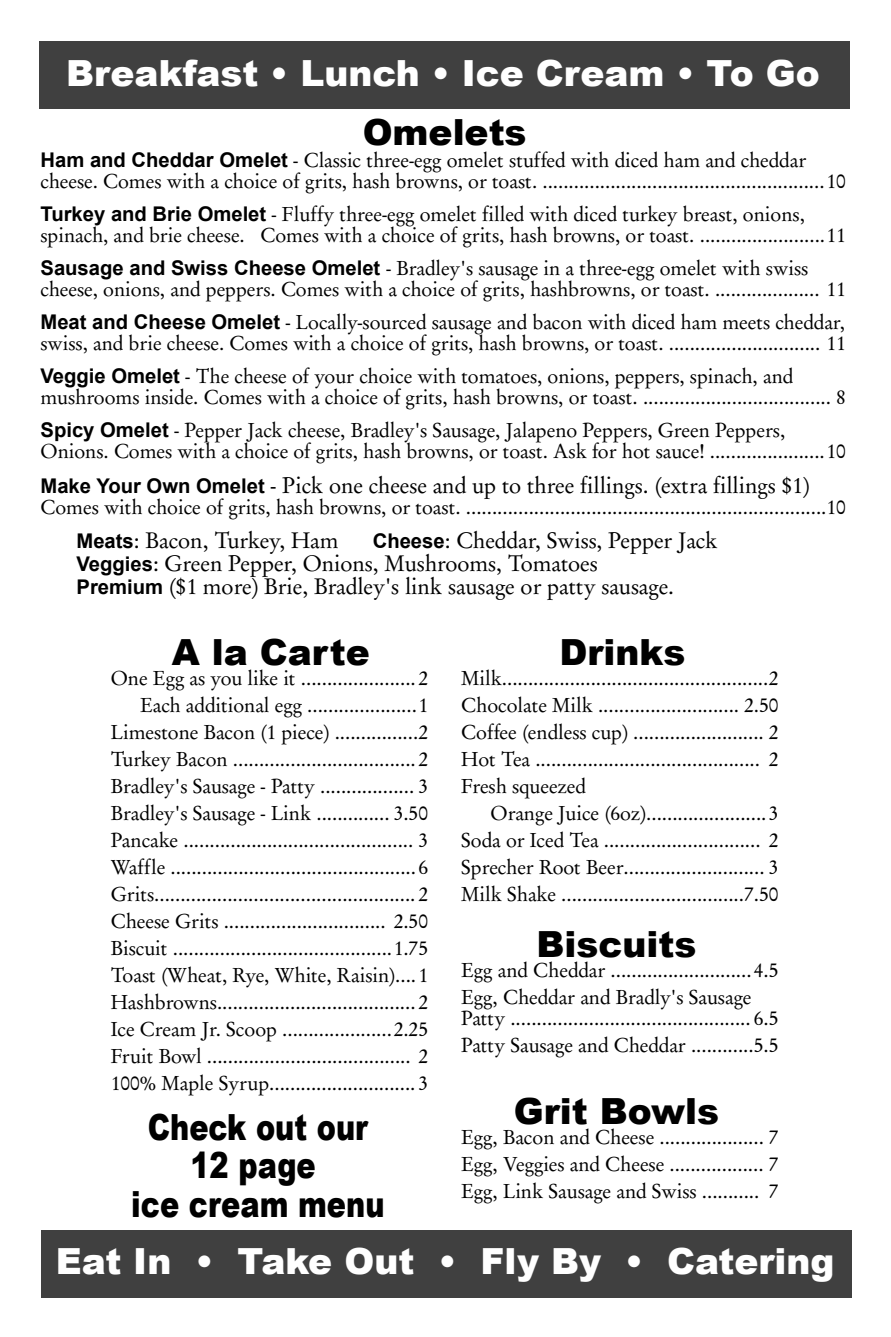
<style>
.page{position:relative;width:891px;height:1337px;background:#fff}
.page>*{position:absolute;margin:0;border:0;box-sizing:border-box;transform-origin:0 0}
.t1{font:900 36px "Arial";color:#fff}
.t2{font:900 36px "Arial";color:#000}
.t3{font:900 36px/38.2px "Arial";color:#000;text-align:center;scale:.8 1}
.t4{font:22.5px/22.9px "Garamond No 8";color:#000}
.t5{font:20.25px/27px "Garamond No 8";color:#000}
.s1{font-family:"Arial";font-weight:700}
.s2{font-family:"Arial";font-weight:700;font-size:20.25px}
</style>
<div class="page">
<div style="left:41px;top:1229px;width:811px;height:68px;background:#404040"></div>
<div style="left:39px;top:41px;width:810px;height:68px;background:#404040"></div>
<h1 class="t1" style="left:66px;top:46px;width:755px">Breakfast • Lunch • Ice Cream • To Go</h1>
<h1 class="t2" style="left:363px;top:106px;width:165px">Omelets</h1>
<p class="t5" style="left:40px;top:149px;width:807px;line-height:21.4px"><span class="s1">Ham and Cheddar Omelet</span> - Classic three-egg omelet stuffed with diced ham and cheddar cheese. Comes with a choice of grits, hash browns, or toast. ......................................................10</p>
<p class="t5" style="left:40px;top:203px;width:807px;line-height:21.4px"><span class="s1">Turkey and Brie Omelet</span> - Fluffy three-egg omelet filled with diced turkey breast, onions, spinach, and brie cheese. Comes with a choice of grits, hash browns, or toast. ........................11</p>
<p class="t5" style="left:40px;top:257px;width:807px;line-height:21.4px"><span class="s1">Sausage and Swiss Cheese Omelet</span> - Bradley's sausage in a three-egg omelet with swiss cheese, onions, and peppers. Comes with a choice of grits, hashbrowns, or toast. .................... 11</p>
<p class="t5" style="left:40px;top:311px;width:807px;line-height:21.4px"><span class="s1">Meat and Cheese Omelet</span> - Locally-sourced sausage and bacon with diced ham meets cheddar, swiss, and brie cheese. Comes with a choice of grits, hash browns, or toast. ............................. 11</p>
<p class="t5" style="left:40px;top:365px;width:807px;line-height:21.4px"><span class="s1">Veggie Omelet</span> - The cheese of your choice with tomatoes, onions, peppers, spinach, and mushrooms inside. Comes with a choice of grits, hash browns, or toast. .................................... 8</p>
<p class="t5" style="left:40px;top:419px;width:807px;line-height:21.4px"><span class="s1">Spicy Omelet</span> - Pepper Jack cheese, Bradley's Sausage, Jalapeno Peppers, Green Peppers,<br>Onions. Comes with a choice of grits, hash browns, or toast. Ask for hot sauce! ......................10</p>
<p class="t4" style="left:40px;top:473px;width:771px"><span class="s2">Make Your Own Omelet</span> - Pick one cheese and up to three fillings. (extra fillings $1)</p>
<p class="t5" style="left:40px;top:493px;width:807px">Comes with choice of grits, hash browns, or toast. .....................................................................10</p>
<p class="t4" style="left:76px;top:529px;width:263px"><span class="s2">Meats</span>: Bacon, Turkey, Ham</p>
<p class="t4" style="left:76px;top:529px;width:643px;text-indent:296px"><span class="s2">Cheese</span>: Cheddar, Swiss, Pepper Jack<br><span class="s2">Veggies</span>: Green Pepper, Onions, Mushrooms, Tomatoes<br><span class="s2">Premium</span> ($1 more) Brie, Bradley's link sausage or patty sausage.</p>
<h1 class="t2" style="left:172px;top:625px;width:199px">A la Carte</h1>
<p class="t5" style="left:111px;top:664px;width:319px;text-align:right">One Egg as you like it ...................... 2<br>Each additional egg .....................1<br>Limestone Bacon (1 piece) ................2<br>Turkey Bacon ................................... 2<br>Bradley's Sausage - Patty .................. 3<br>Bradley's Sausage - Link .............. 3.50<br>Pancake ............................................ 3<br>Waffle ...............................................6<br>Grits.................................................. 2<br>Cheese Grits ............................... 2.50<br>Biscuit ..........................................1.75<br>Toast (Wheat, Rye, White, Raisin)....1<br>Hashbrowns...................................... 2<br>Ice Cream Jr. Scoop .....................2.25<br>Fruit Bowl ....................................... 2<br>100% Maple Syrup............................ 3</p>
<h1 class="t2" style="left:559px;top:625px;width:127px">Drinks</h1>
<p class="t5" style="left:461px;top:664px;width:319px;text-align:justify">Milk...................................................2<br>Chocolate Milk ........................... 2.50<br>Coffee (endless cup) ......................... 2<br>Hot Tea ........................................... 2<br>Fresh squeezed</p>
<p class="t5" style="left:461px;top:799px;width:319px;text-align:justify;text-indent:29px">Orange Juice (6oz).......................3<br>Soda or Iced Tea .............................. 2<br>Sprecher Root Beer........................... 3<br>Milk Shake ...................................7.50</p>
<h1 class="t2" style="left:536px;top:917px;width:161px">Biscuits</h1>
<p class="t5" style="left:461px;top:956px;width:319px">Egg and Cheddar ...........................4.5<br>Egg, Cheddar and Bradly's Sausage</p>
<p class="t5" style="left:461px;top:1003px;width:319px">Patty .............................................. 6.5<br>Patty Sausage and Cheddar ............5.5</p>
<h1 class="t2" style="left:514px;top:1084px;width:207px">Grit Bowls</h1>
<p class="t5" style="left:461px;top:1123px;width:319px;text-align:justify">Egg, Bacon and Cheese .................... 7<br>Egg, Veggies and Cheese .................. 7<br>Egg, Link Sausage and Swiss ........... 7</p>
<h1 class="t3" style="left:131px;top:1106px;width:318px">Check out our<br>12 page<br>ice cream menu</h1>
<h1 class="t1" style="left:56px;top:1234px;width:780px">Eat In • Take Out • Fly By • Catering</h1>
</div>
